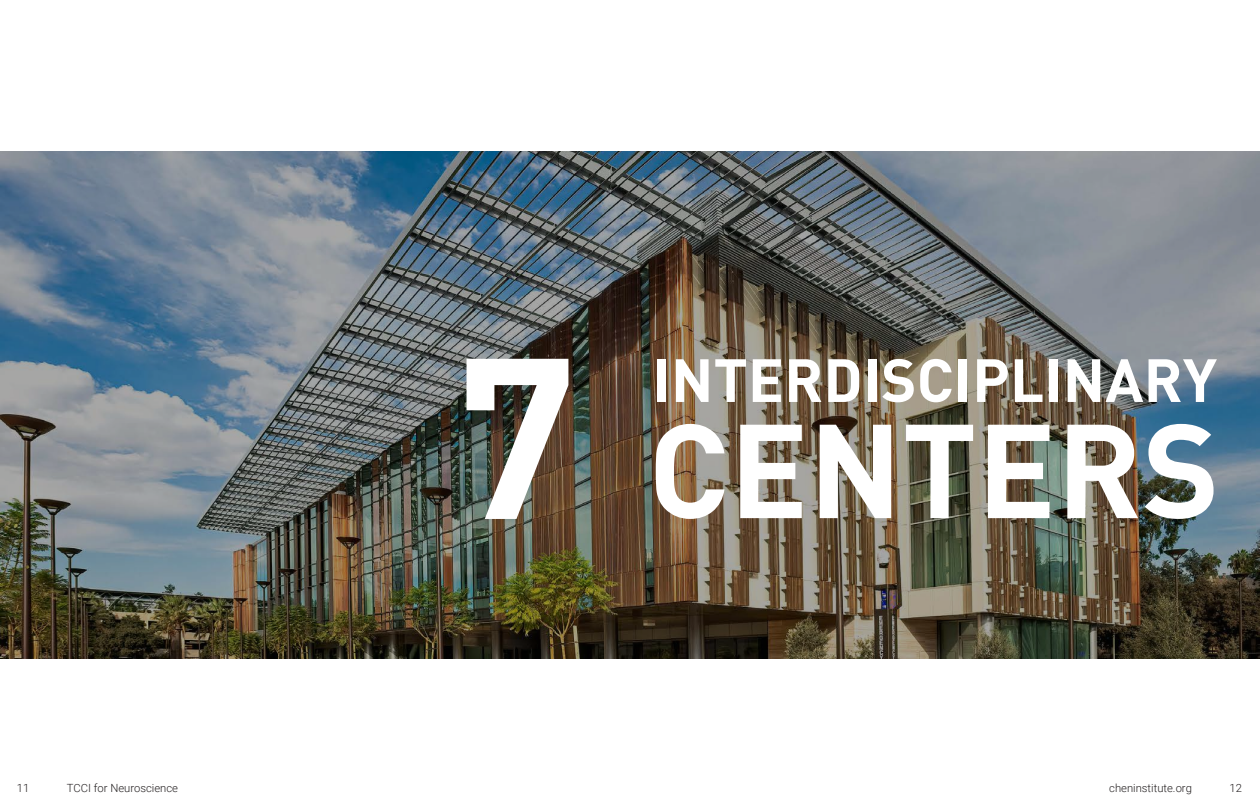
<style>
.page{position:relative;width:1260px;height:810px;background:#fff}
.page>*{position:absolute;margin:0;border:0;box-sizing:border-box;transform-origin:0 0}
.t1{font:225px "DIN Bold";color:#fff}
.t2{font:131.25px "DIN Bold";color:#fff}
.t3{font:60px "DIN Bold";color:#fff}
.t4{font:300 11.25px "Roboto";color:#231f20}
</style>
<div class="page">
<img style="left:0;top:151px;width:1260px;height:508px">
<p class="t1" style="left:455px;top:291px;width:124px">7</p>
<p class="t3" style="left:653px;top:341px;width:566px">INTERDISCIPLINARY</p>
<p class="t2" style="left:648px;top:385px;width:573px">CENTERS</p>
<p class="t4" style="left:17px;top:780px;width:14px">11</p>
<p class="t4" style="left:67px;top:780px;width:113px">TCCI for Neuroscience</p>
<p class="t4" style="left:1109px;top:780px;width:84px">cheninstitute.org</p>
<p class="t4" style="left:1230px;top:780px;width:14px">12</p>
</div>
